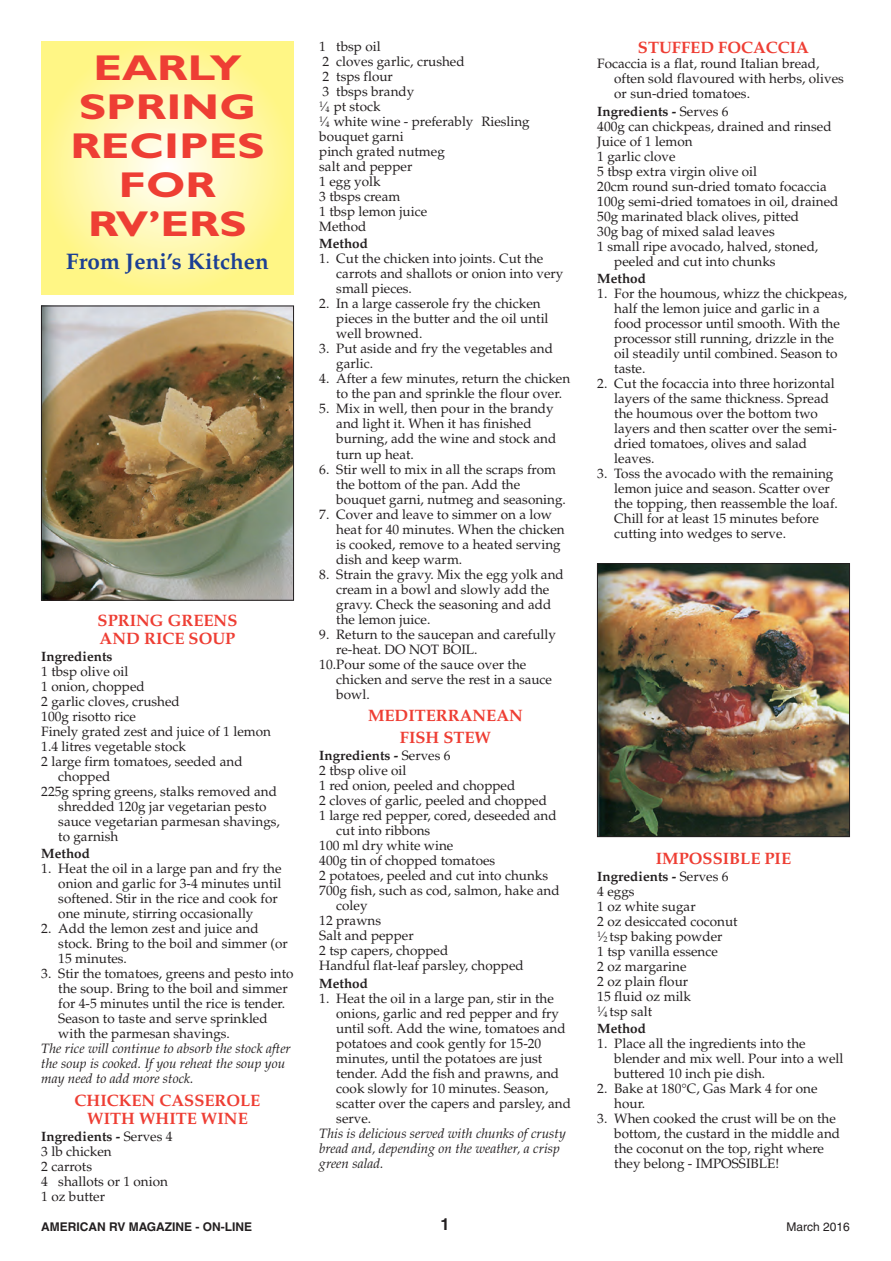
<style>
.page{position:relative;width:891px;height:1261px;background:#fff}
.page>*{position:absolute;margin:0;border:0;box-sizing:border-box;transform-origin:0 0}
.t1{font:700 36px/39px "Gill Sans";color:#ee3e34;text-align:center;scale:1.25 1}
.t2{font:700 22.5px "Palatino";color:#1b3f94}
.t3{font:700 16.5px/18px "Palatino";color:#ee3e34;text-align:center}
.t4{font:700 16.5px "Helvetica";color:#231f20}
.t5{font:13.5px/15px "Palatino";color:#231f20}
.t6{font:italic 13.5px/15px "Palatino";color:#231f20}
.t7{font:700 13.5px "Palatino";color:#231f20}
.t8{font:700 12px "Helvetica";color:#231f20}
.t9{font:12px "Helvetica";color:#231f20}
.s1{font-weight:700}
.s2{font-size:8.1px}
.s3{font-weight:400}
</style>
<div class="page">
<img style="left:41px;top:41px;width:809px;height:797px">
<h1 class="t1" style="left:70px;top:48px;width:157px">EARLY<br>SPRING<br>RECIPES<br>FOR<br>RV’ERS</h1>
<h2 class="t2" style="left:66px;top:248px;width:204px">From Jeni’s Kitchen</h2>
<p class="t3" style="left:98px;top:611px;width:141px;text-align:left">SPRING GREENS<br>AND RICE SOUP</p>
<p class="t7" style="left:41px;top:648px;width:73px">Ingredients</p>
<p class="t5" style="left:41px;top:664px;width:89px">1 tbsp olive oil</p>
<p class="t5" style="left:41px;top:679px;width:105px">1 onion, chopped</p>
<p class="t5" style="left:41px;top:694px;width:140px">2 garlic cloves, crushed</p>
<p class="t5" style="left:41px;top:709px;width:96px">100g risotto rice</p>
<p class="t5" style="left:41px;top:724px;width:231px">Finely grated zest and juice of 1 lemon</p>
<p class="t5" style="left:41px;top:739px;width:146px">1.4 litres vegetable stock</p>
<p class="t5" style="left:41px;top:754px;width:203px">2 large firm tomatoes, seeded and</p>
<p class="t5" style="left:58px;top:769px;width:54px">chopped</p>
<p class="t5" style="left:41px;top:784px;width:237px">225g spring greens, stalks removed and</p>
<p class="t5" style="left:58px;top:799px;width:210px">shredded 120g jar vegetarian pesto</p>
<p class="t5" style="left:58px;top:814px;width:223px">sauce vegetarian parmesan shavings,</p>
<p class="t5" style="left:58px;top:829px;width:62px">to garnish</p>
<p class="t7" style="left:41px;top:845px;width:50px">Method</p>
<p class="t5" style="left:58px;top:861px;width:225px;text-indent:-17px">1. Heat the oil in a large pan and fry the onion and garlic for 3-4 minutes until softened. Stir in the rice and cook for one minute, stirring occasionally</p>
<p class="t5" style="left:58px;top:921px;width:231px;text-indent:-17px">2. Add the lemon zest and juice and stock. Bring to the boil and simmer (or<br>15 minutes.</p>
<p class="t5" style="left:58px;top:966px;width:237px;text-indent:-17px">3. Stir the tomatoes, greens and pesto into the soup. Bring to the boil and simmer for 4-5 minutes until the rice is tender.<br>Season to taste and serve sprinkled with the parmesan shavings.</p>
<p class="t6" style="left:41px;top:1041px;width:251px">The rice will continue to absorb the stock after the soup is cooked. If you reheat the soup you may need to add more stock.</p>
<p class="t3" style="left:75px;top:1091px;width:187px">CHICKEN CASSEROLE<br>WITH WHITE WINE</p>
<p class="t5" style="left:41px;top:1128px;width:133px"><span class="s1">Ingredients -</span> Serves 4<br>3 lb chicken<br>2 carrots<br>4 shallots or 1 onion<br>1 oz butter</p>
<p class="t5" style="left:319px;top:39px;width:212px">1 tbsp oil<br>2 cloves garlic, crushed<br>2 tsps flour<br>3 tbsps brandy<br><sup>1</sup>⁄<span class="s2">4</span> pt stock<br><sup>1</sup>⁄<span class="s2">4</span> white wine - preferably Riesling bouquet garni<br>pinch grated nutmeg<br>salt and pepper<br>1 egg yolk<br>3 tbsps cream<br>1 tbsp lemon juice<br>Method</p>
<p class="t7" style="left:319px;top:236px;width:50px">Method</p>
<p class="t5" style="left:336px;top:251px;width:229px;text-indent:-17px">1. Cut the chicken into joints. Cut the carrots and shallots or onion into very small pieces.</p>
<p class="t5" style="left:336px;top:296px;width:214px;text-indent:-17px">2. In a large casserole fry the chicken pieces in the butter and the oil until well browned.</p>
<p class="t5" style="left:336px;top:341px;width:218px;text-indent:-17px">3. Put aside and fry the vegetables and garlic.</p>
<p class="t5" style="left:336px;top:371px;width:235px;text-indent:-17px">4. After a few minutes, return the chicken to the pan and sprinkle the flour over.</p>
<p class="t5" style="left:336px;top:401px;width:221px;text-indent:-17px">5. Mix in well, then pour in the brandy and light it. When it has finished burning, add the wine and stock and turn up heat.</p>
<p class="t5" style="left:336px;top:461px;width:231px;text-indent:-17px">6. Stir well to mix in all the scraps from the bottom of the pan. Add the bouquet garni, nutmeg and seasoning.</p>
<p class="t5" style="left:336px;top:506px;width:230px;text-indent:-17px">7. Cover and leave to simmer on a low heat for 40 minutes. When the chicken is cooked, remove to a heated serving dish and keep warm.</p>
<p class="t5" style="left:336px;top:566px;width:229px;text-indent:-17px">8. Strain the gravy. Mix the egg yolk and cream in a bowl and slowly add the gravy. Check the seasoning and add the lemon juice.</p>
<p class="t5" style="left:319px;top:626px;width:238px">9. Return to the saucepan and carefully</p>
<p class="t5" style="left:336px;top:641px;width:143px">re-heat. DO NOT BOIL.</p>
<p class="t5" style="left:319px;top:656px;width:208px">10.Pour some of the sauce over the</p>
<p class="t5" style="left:336px;top:671px;width:217px">chicken and serve the rest in a sauce</p>
<p class="t5" style="left:336px;top:686px;width:35px">bowl.</p>
<p class="t3" style="left:368px;top:704px;width:156px;line-height:22.2px">MEDITERRANEAN<br>FISH STEW</p>
<p class="t7" style="left:319px;top:747px;width:133px">Ingredients - <span class="s3">Serves 6</span></p>
<p class="t5" style="left:319px;top:763px;width:89px">2 tbsp olive oil</p>
<p class="t5" style="left:319px;top:778px;width:197px">1 red onion, peeled and chopped</p>
<p class="t5" style="left:319px;top:793px;width:229px">2 cloves of garlic, peeled and chopped</p>
<p class="t5" style="left:319px;top:808px;width:239px">1 large red pepper, cored, deseeded and</p>
<p class="t5" style="left:336px;top:823px;width:95px">cut into ribbons</p>
<p class="t5" style="left:319px;top:838px;width:136px">100 ml dry white wine</p>
<p class="t5" style="left:319px;top:853px;width:177px">400g tin of chopped tomatoes</p>
<p class="t5" style="left:319px;top:868px;width:230px">2 potatoes, peeled and cut into chunks</p>
<p class="t5" style="left:319px;top:883px;width:242px">700g fish, such as cod, salmon, hake and</p>
<p class="t5" style="left:336px;top:898px;width:33px">coley</p>
<p class="t5" style="left:319px;top:913px;width:63px">12 prawns</p>
<p class="t5" style="left:319px;top:928px;width:96px">Salt and pepper</p>
<p class="t5" style="left:319px;top:943px;width:131px">2 tsp capers, chopped</p>
<p class="t5" style="left:319px;top:958px;width:206px">Handful flat-leaf parsley, chopped</p>
<p class="t7" style="left:319px;top:975px;width:50px">Method</p>
<p class="t5" style="left:336px;top:990px;width:236px;text-indent:-17px">1. Heat the oil in a large pan, stir in the onions, garlic and red pepper and fry until soft. Add the wine, tomatoes and potatoes and cook gently for 15-20 minutes, until the potatoes are just tender. Add the fish and prawns, and cook slowly for 10 minutes. Season, scatter over the capers and parsley, and serve.</p>
<p class="t6" style="left:319px;top:1125px;width:248px">This is delicious served with chunks of crusty bread and, depending on the weather, a crisp green salad.</p>
<p class="t3" style="left:638px;top:39px;width:172px">STUFFED FOCACCIA</p>
<p class="t5" style="left:614px;top:56px;width:231px;text-indent:-17px">Focaccia is a flat, round Italian bread, often sold flavoured with herbs, olives or sun-dried tomatoes.</p>
<p class="t7" style="left:597px;top:103px;width:133px">Ingredients - <span class="s3">Serves 6</span></p>
<p class="t5" style="left:597px;top:119px;width:236px">400g can chickpeas, drained and rinsed</p>
<p class="t5" style="left:597px;top:134px;width:97px">Juice of 1 lemon</p>
<p class="t5" style="left:597px;top:149px;width:80px">1 garlic clove</p>
<p class="t5" style="left:597px;top:164px;width:161px">5 tbsp extra virgin olive oil</p>
<p class="t5" style="left:597px;top:179px;width:231px">20cm round sun-dried tomato focaccia</p>
<p class="t5" style="left:597px;top:194px;width:243px">100g semi-dried tomatoes in oil, drained</p>
<p class="t5" style="left:597px;top:209px;width:203px">50g marinated black olives, pitted</p>
<p class="t5" style="left:597px;top:224px;width:179px">30g bag of mixed salad leaves</p>
<p class="t5" style="left:597px;top:239px;width:222px">1 small ripe avocado, halved, stoned,</p>
<p class="t5" style="left:614px;top:254px;width:163px">peeled and cut into chunks</p>
<p class="t7" style="left:597px;top:270px;width:50px">Method</p>
<p class="t5" style="left:614px;top:286px;width:234px;text-indent:-17px">1. For the houmous, whizz the chickpeas, half the lemon juice and garlic in a food processor until smooth. With the processor still running, drizzle in the oil steadily until combined. Season to taste.</p>
<p class="t5" style="left:614px;top:376px;width:224px;text-indent:-17px">2. Cut the focaccia into three horizontal layers of the same thickness. Spread the houmous over the bottom two layers and then scatter over the semi&shy;dried tomatoes, olives and salad leaves.</p>
<p class="t5" style="left:614px;top:466px;width:225px;text-indent:-17px">3. Toss the avocado with the remaining lemon juice and season. Scatter over the topping, then reassemble the loaf.<br>Chill for at least 15 minutes before cutting into wedges to serve.</p>
<p class="t3" style="left:655px;top:849px;width:137px">IMPOSSIBLE PIE</p>
<p class="t5" style="left:597px;top:869px;width:142px"><span class="s1">Ingredients -</span> Serves 6<br>4 eggs<br>1 oz white sugar<br>2 oz desiccated coconut<br><sup>1</sup>⁄<span class="s2">2</span> tsp baking powder<br>1 tsp vanilla essence<br>2 oz margarine<br>2 oz plain flour<br>15 fluid oz milk<br><sup>1</sup>⁄<span class="s2">4</span> tsp salt</p>
<p class="t7" style="left:597px;top:1020px;width:50px">Method</p>
<p class="t5" style="left:614px;top:1036px;width:230px;text-indent:-17px">1. Place all the ingredients into the blender and mix well. Pour into a well buttered 10 inch pie dish.</p>
<p class="t5" style="left:614px;top:1081px;width:205px;text-indent:-17px">2. Bake at 180°C, Gas Mark 4 for one hour.</p>
<p class="t5" style="left:614px;top:1111px;width:227px;text-indent:-17px">3. When cooked the crust will be on the bottom, the custard in the middle and the coconut on the top, right where they belong - IMPOSSIBLE!</p>
<p class="t8" style="left:41px;top:1219px;width:212px">AMERICAN RV MAGAZINE - ON-LINE</p>
<p class="t4" style="left:440px;top:1214px;width:11px">1</p>
<p class="t9" style="left:786px;top:1219px;width:65px">March 2016</p>
</div>
